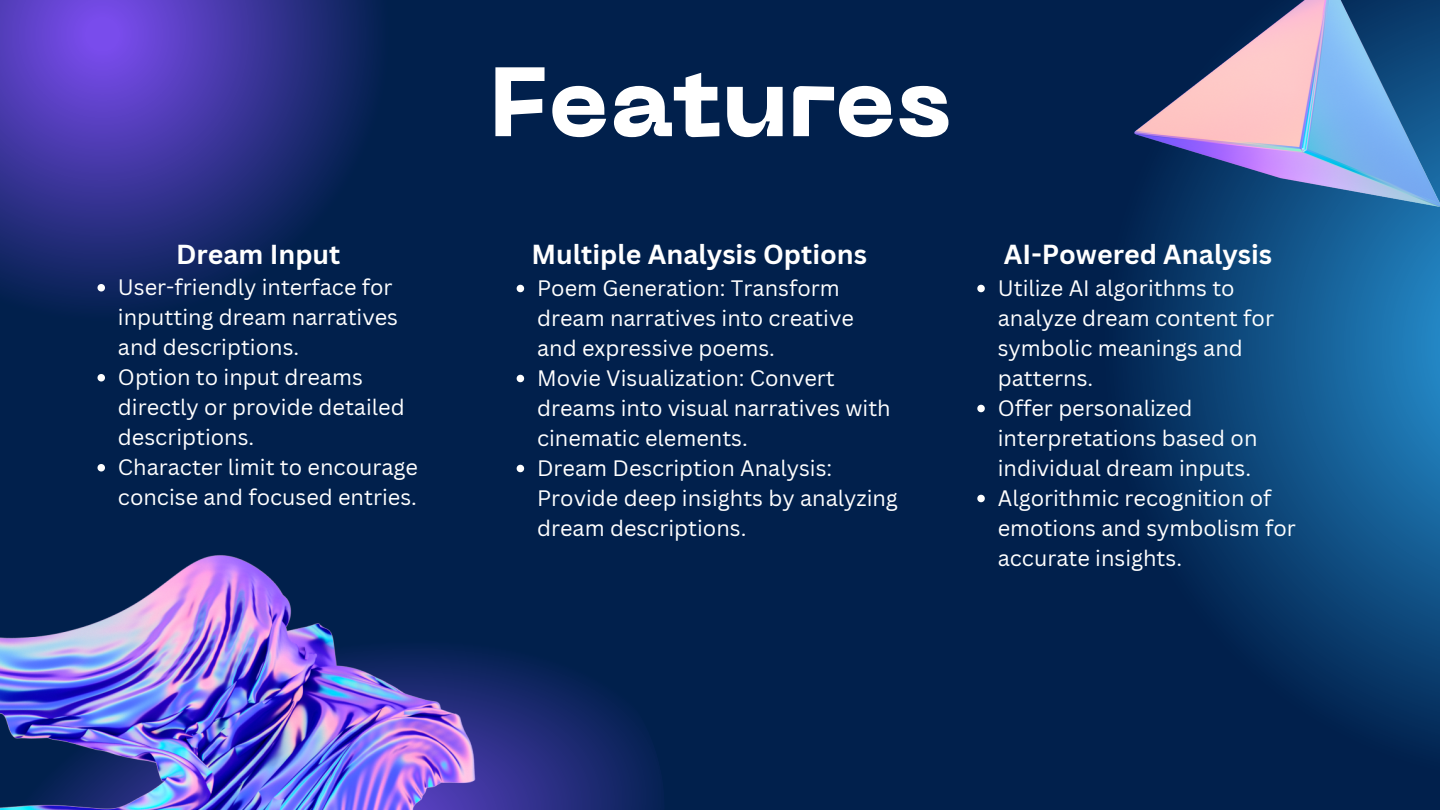
<style>
.page{position:relative;width:1440px;height:810px;background:#01204c}
.page>*{position:absolute;margin:0;border:0;box-sizing:border-box;transform-origin:0 0}
.t1{font:800 97.6px "PP Neue Machina";color:#fff}
.t2{font:700 26.8px "Canva Sans";color:#fff}
.t3{font:700 26.7px "Canva Sans";color:#fff}
.t4{font:21.8px/30px "Canva Sans";color:#fff}
</style>
<div class="page">
<svg style="left:475px;top:658px;width:179px;height:152px"></svg>
<svg style="left:0;top:0;width:372px;height:304px"></svg>
<svg style="left:1133px;top:131px;width:307px;height:611px"></svg>
<img style="left:1135px;top:0;width:305px;height:207px">
<img style="left:0;top:555px;width:475px;height:255px">
<svg style="left:98px;top:284px;width:7px;height:8px"></svg>
<svg style="left:98px;top:374px;width:7px;height:8px"></svg>
<svg style="left:98px;top:464px;width:7px;height:8px"></svg>
<svg style="left:517px;top:285px;width:7px;height:7px"></svg>
<svg style="left:517px;top:375px;width:7px;height:7px"></svg>
<svg style="left:517px;top:465px;width:7px;height:7px"></svg>
<svg style="left:977px;top:285px;width:8px;height:7px"></svg>
<svg style="left:977px;top:405px;width:8px;height:7px"></svg>
<svg style="left:977px;top:495px;width:8px;height:7px"></svg>
<p class="t3" style="left:176px;top:235px;width:166px">Dream Input</p>
<p class="t4" style="left:118px;top:272px;width:282px">User-friendly interface for inputting dream narratives and descriptions.</p>
<p class="t4" style="left:118px;top:362px;width:288px">Option to input dreams directly or provide detailed descriptions.</p>
<p class="t4" style="left:118px;top:452px;width:302px">Character limit to encourage concise and focused entries.</p>
<p class="t1" style="left:490px;top:64px;width:462px">Features</p>
<p class="t2" style="left:532px;top:236px;width:337px">Multiple Analysis Options</p>
<p class="t4" style="left:537px;top:273px;width:318px">Poem Generation: Transform dream narratives into creative and expressive poems.</p>
<p class="t4" style="left:537px;top:363px;width:355px">Movie Visualization: Convert dreams into visual narratives with cinematic elements.</p>
<p class="t4" style="left:537px;top:453px;width:362px">Dream Description Analysis:<br>Provide deep insights by analyzing dream descriptions.</p>
<p class="t2" style="left:1004px;top:236px;width:270px">AI-Powered Analysis</p>
<p class="t4" style="left:998px;top:273px;width:278px">Utilize AI algorithms to analyze dream content for symbolic meanings and patterns.</p>
<p class="t4" style="left:998px;top:393px;width:261px">Offer personalized interpretations based on individual dream inputs.</p>
<p class="t4" style="left:998px;top:483px;width:300px">Algorithmic recognition of emotions and symbolism for accurate insights.</p>
</div>
